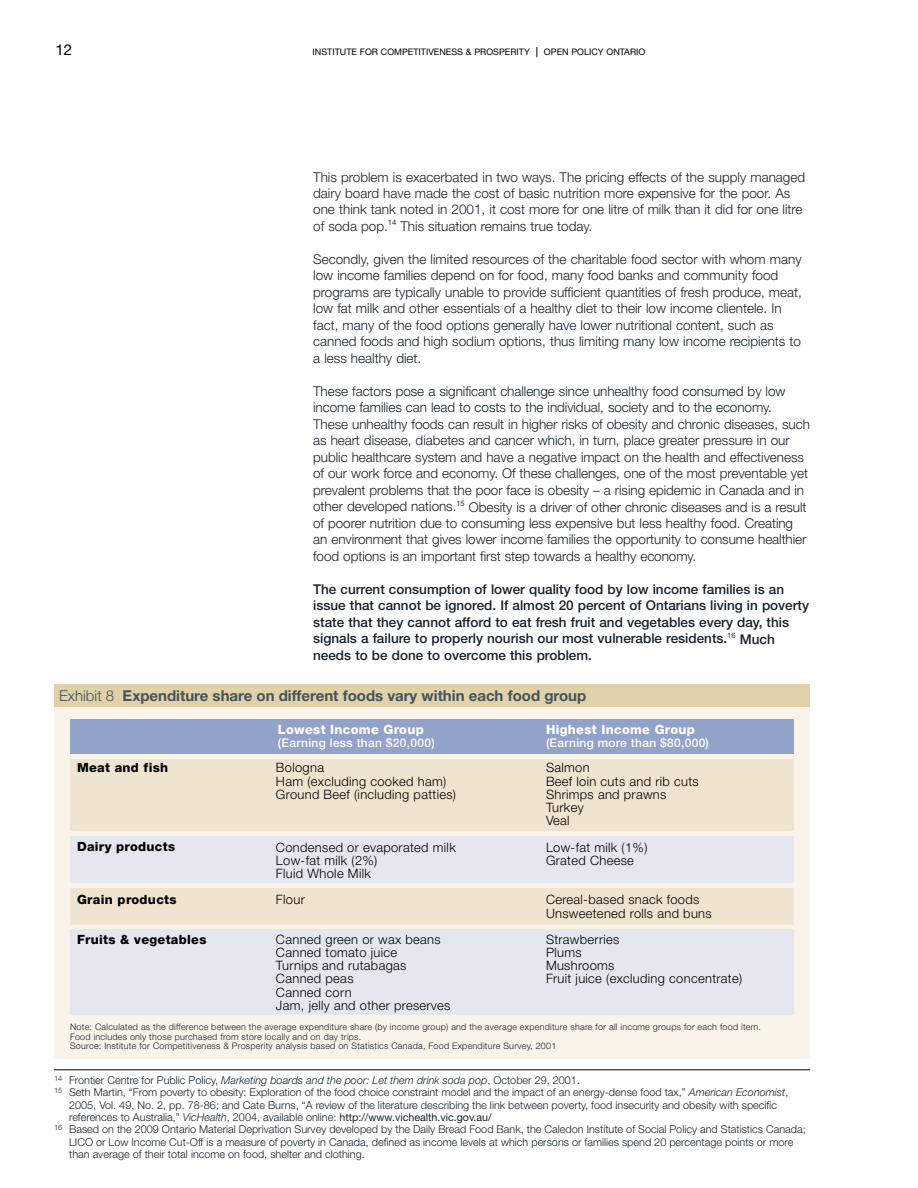
<style>
.page{position:relative;width:918px;height:1188px;background:#fff}
.page>*{position:absolute;margin:0;border:0;box-sizing:border-box;transform-origin:0 0}
.t1{font:700 15px "Helvetica Neue";color:#41535d}
.t2{font:15px "Helvetica Neue";color:#000}
.t3{font:300 13.5px/16.5px "Helvetica Neue";letter-spacing:-.005em;color:#162229}
.t4{font:500 13.5px/16.5px "Helvetica Neue";color:#162229}
.t5{font:300 12.9px/13.2px "Helvetica Neue";letter-spacing:.025em;color:#000}
.t6{font:800 12.75px "Helvetica Neue";letter-spacing:.025em;color:#000}
.t7{font:800 12.75px "Helvetica Neue";letter-spacing:.025em;color:#fff}
.t8{font:500 12px "Helvetica Neue";letter-spacing:.025em;color:#fff}
.t9{font:300 10.8px "Helvetica Neue";color:#162229}
.t10{font:300 9px/9.8px "Helvetica Neue";letter-spacing:.025em;color:#162229}
.t11{font:9px "Helvetica Neue";color:#000}
.s1{font-size:13.5px}
.s2{font-weight:300}
.s3{font-style:italic}
.s4{font-weight:400;font-size:10.65px}
</style>
<div class="page">
<hr style="left:54px;top:1070px;width:756px;height:1px;background:#000">
<div style="left:54px;top:684px;width:756px;height:375px;background:#f9f3ea"></div>
<div style="left:54px;top:684px;width:756px;height:23px;background:#e1d1a9"></div>
<div style="left:70px;top:719px;width:724px;height:35px;background:#92a2c8"></div>
<div style="left:70px;top:759px;width:724px;height:72px;background:#efe4cf"></div>
<div style="left:70px;top:836px;width:724px;height:47px;background:#e5e7f0"></div>
<div style="left:70px;top:888px;width:724px;height:36px;background:#efe4cf"></div>
<div style="left:70px;top:930px;width:724px;height:85px;background:#e5e7f0"></div>
<p class="t2" style="left:56px;top:41px;width:18px">12</p>
<p class="t11" style="left:544px;top:47px;width:103px">OPEN POLICY ONTARIO</p>
<p class="t11" style="left:313px;top:47px;width:227px">INSTITUTE FOR COMPETITIVENESS &amp; PROSPERITY <span class="s1">|</span></p>
<p class="t3" style="left:313px;top:168px;width:494px">This problem is exacerbated in two ways. The pricing effects of the supply managed dairy board have made the cost of basic nutrition more expensive for the poor. As one think tank noted in 2001, it cost more for one litre of milk than it did for one litre of soda pop.<sup>14</sup> This situation remains true today.</p>
<p class="t3" style="left:313px;top:251px;width:490px">Secondly, given the limited resources of the charitable food sector with whom many low income families depend on for food, many food banks and community food programs are typically unable to provide sufficient quantities of fresh produce, meat, low fat milk and other essentials of a healthy diet to their low income clientele. In fact, many of the food options generally have lower nutritional content, such as canned foods and high sodium options, thus limiting many low income recipients to a less healthy diet.</p>
<p class="t3" style="left:313px;top:383px;width:498px">These factors pose a significant challenge since unhealthy food consumed by low income families can lead to costs to the individual, society and to the economy.<br>These unhealthy foods can result in higher risks of obesity and chronic diseases, such as heart disease, diabetes and cancer which, in turn, place greater pressure in our public healthcare system and have a negative impact on the health and effectiveness of our work force and economy. Of these challenges, one of the most preventable yet prevalent problems that the poor face is obesity – a rising epidemic in Canada and in other developed nations.<sup>15</sup> Obesity is a driver of other chronic diseases and is a result of poorer nutrition due to consuming less expensive but less healthy food. Creating an environment that gives lower income families the opportunity to consume healthier food options is an important first step towards a healthy economy.</p>
<p class="t4" style="left:313px;top:581px;width:497px">The current consumption of lower quality food by low income families is an issue that cannot be ignored. If almost 20 percent of Ontarians living in poverty state that they cannot afford to eat fresh fruit and vegetables every day, this signals a failure to properly nourish our most vulnerable residents.<sup>16</sup> Much needs to be done to overcome this problem.</p>
<p class="t1" style="left:59px;top:686px;width:529px"><span class="s2">Exhibit 8</span> Expenditure share on different foods vary within each food group</p>
<p class="t6" style="left:77px;top:760px;width:93px">Meat and fish</p>
<p class="t6" style="left:77px;top:839px;width:100px">Dairy products</p>
<p class="t6" style="left:77px;top:892px;width:101px">Grain products</p>
<p class="t6" style="left:77px;top:932px;width:131px">Fruits &amp; vegetables</p>
<p class="t7" style="left:278px;top:722px;width:147px">Lowest Income Group</p>
<p class="t8" style="left:278px;top:736px;width:158px">(Earning less than $20,000)</p>
<p class="t5" style="left:276px;top:761px;width:182px">Bologna<br>Ham (excluding cooked ham)<br>Ground Beef (including patties)</p>
<p class="t5" style="left:276px;top:840px;width:181px">Condensed or evaporated milk<br>Low-fat milk (2%)<br>Fluid Whole Milk</p>
<p class="t5" style="left:276px;top:893px;width:30px">Flour</p>
<p class="t5" style="left:276px;top:932px;width:176px">Canned green or wax beans<br>Canned tomato juice<br>Turnips and rutabagas<br>Canned peas<br>Canned corn<br>Jam, jelly and other preserves</p>
<p class="t7" style="left:546px;top:722px;width:150px">Highest Income Group</p>
<p class="t8" style="left:546px;top:736px;width:164px">(Earning more than $80,000)</p>
<p class="t5" style="left:546px;top:761px;width:154px">Salmon<br>Beef loin cuts and rib cuts<br>Shrimps and prawns<br>Turkey<br>Veal</p>
<p class="t5" style="left:546px;top:840px;width:103px">Low-fat milk (1%)<br>Grated Cheese</p>
<p class="t5" style="left:546px;top:893px;width:167px">Cereal-based snack foods<br>Unsweetened rolls and buns</p>
<p class="t5" style="left:546px;top:932px;width:198px">Strawberries<br>Plums<br>Mushrooms<br>Fruit juice (excluding concentrate)</p>
<p class="t10" style="left:70px;top:1022px;width:693px">Note: Calculated as the difference between the average expenditure share (by income group) and the average expenditure share for all income groups for each food item.<br>Food includes only those purchased from store locally and on day trips.<br>Source: Institute for Competitiveness &amp; Prosperity analysis based on Statistics Canada, Food Expenditure Survey, 2001</p>
<p class="t9" style="left:54px;top:1073px;width:528px"><sup>14</sup> Frontier Centre for Public Policy, <span class="s3">Marketing boards and the poor: Let them drink soda pop</span>, October 29, 2001.</p>
<p class="t9" style="left:54px;top:1086px;width:736px"><sup>15</sup> Seth Martin, “From poverty to obesity: Exploration of the food choice constraint model and the impact of an energy-dense food tax,” <span class="s3">American Economist</span>,</p>
<p class="t9" style="left:69px;top:1098px;width:709px">2005, Vol. 49, No. 2, pp. 78-86; and Cate Burns, “A review of the literature describing the link between poverty, food insecurity and obesity with specific</p>
<p class="t9" style="left:69px;top:1111px;width:424px">references to Australia,” <span class="s3">VicHealth</span>, 2004, available online: <span class="s4">http://www.vichealth.vic.gov.au/</span></p>
<p class="t9" style="left:54px;top:1123px;width:753px"><sup>16</sup> Based on the 2009 Ontario Material Deprivation Survey developed by the Daily Bread Food Bank, the Caledon Institute of Social Policy and Statistics Canada;</p>
<p class="t9" style="left:69px;top:1135px;width:726px">LICO or Low Income Cut-Off is a measure of poverty in Canada, defined as income levels at which persons or families spend 20 percentage points or more</p>
<p class="t9" style="left:69px;top:1148px;width:297px">than average of their total income on food, shelter and clothing.</p>
</div>
